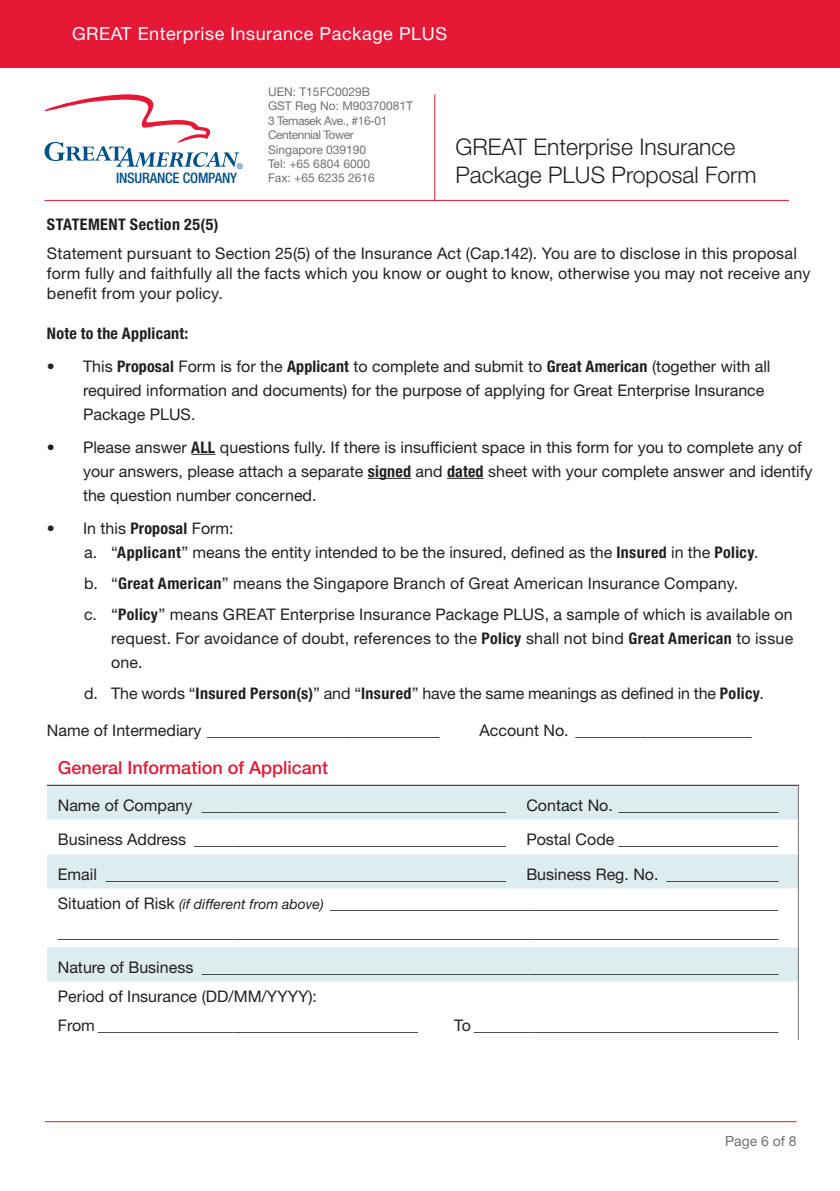
<style>
.page{position:relative;width:840px;height:1191px;background:#fff}
.page>*{position:absolute;margin:0;border:0;box-sizing:border-box;transform-origin:0 0}
.t1{font:300 23px/27.6px "Helvetica Neue LT Std";color:#231f20}
.t2{font:18px "Helvetica Neue LT Std";letter-spacing:.03em;color:#fff}
.t3{font:500 18px "Helvetica Neue LT Std";color:#e51836}
.t4{font:16px/24px "Helvetica Neue LT Std";color:#231f20}
.t5{font:700 condensed 16px "Helvetica Neue LT Std";letter-spacing:.02em;color:#231f20}
.t6{font:500 condensed 14.4px "Helvetica Neue LT Std";letter-spacing:-.01em;color:#005187}
.t7{font:14px "Helvetica Neue LT Std";color:#717074}
.t8{font:12px/14.4px "Helvetica Neue LT Std";color:#717074}
.t9{font:condensed 7.6px "Helvetica Neue LT Std";color:#005187}
.s1{font-weight:700;font-stretch:condensed}
.s2{font-style:italic;font-size:14px}
</style>
<div class="page">
<div style="left:0;top:0;width:839px;height:68px;background:#e51836"></div>
<hr style="left:45px;top:1121px;width:751px;height:1px;background:#e51836">
<svg style="left:191px;top:454px;width:24px;height:1px"></svg>
<hr style="left:367px;top:478px;width:44px;height:1px;background:#231f20">
<hr style="left:447px;top:478px;width:36px;height:1px;background:#231f20">
<div style="left:47px;top:786px;width:750px;height:33px;background:#dcecef"></div>
<svg style="left:47px;top:819px;width:750px;height:163px"></svg>
<hr style="left:47px;top:785px;width:751px;height:1px;background:#231f20">
<hr style="left:797px;top:888px;width:1px;height:59px;background:#717074">
<hr style="left:797px;top:786px;width:1px;height:33px;background:#717074">
<hr style="left:797px;top:819px;width:1px;height:35px;background:#717074">
<hr style="left:797px;top:854px;width:1px;height:34px;background:#717074">
<hr style="left:797px;top:947px;width:1px;height:34px;background:#717074">
<hr style="left:797px;top:981px;width:1px;height:59px;background:#717074">
<hr style="left:44px;top:200px;width:744px;height:1px;background:#e51836">
<hr style="left:434px;top:94px;width:1px;height:106px;background:#e51836">
<svg style="left:44px;top:94px;width:195px;height:73px"></svg>
<p class="t2" style="left:72px;top:23px;width:376px">GREAT Enterprise Insurance Package PLUS</p>
<p class="t9" style="left:237px;top:161px;width:8px">®</p>
<p class="t6" style="left:116px;top:169px;width:123px">INSURANCE COMPANY</p>
<p class="t8" style="left:268px;top:84px;width:146px">UEN: T15FC0029B<br>GST Reg No: M90370081T<br>3 Temasek Ave., #16-01<br>Centennial Tower<br>Singapore 039190<br>Tel: +65 6804 6000<br>Fax: +65 6235 2616</p>
<h1 class="t1" style="left:455px;top:133px;width:302px">GREAT Enterprise Insurance<br>Package PLUS Proposal Form</h1>
<p class="t5" style="left:47px;top:214px;width:173px">STATEMENT Section 25(5)</p>
<p class="t4" style="left:47px;top:243px;width:764px;line-height:20px">Statement pursuant to Section 25(5) of the Insurance Act (Cap.142). You are to disclose in this proposal form fully and faithfully all the facts which you know or ought to know, otherwise you may not receive any benefit from your policy.</p>
<p class="t5" style="left:47px;top:323px;width:143px">Note to the Applicant:</p>
<p class="t4" style="left:83px;top:354px;width:688px;text-indent:-36px">• This <span class="s1">Proposal</span> Form is for the <span class="s1">Applicant</span> to complete and submit to <span class="s1">Great American</span> (together with all required information and documents) for the purpose of applying for Great Enterprise Insurance<br>Package PLUS.</p>
<p class="t4" style="left:83px;top:435px;width:730px;text-indent:-36px">• Please answer <span class="s1">ALL</span> questions fully. If there is insufficient space in this form for you to complete any of your answers, please attach a separate <span class="s1">signed</span> and <span class="s1">dated</span> sheet with your complete answer and identify the question number concerned.</p>
<p class="t4" style="left:84px;top:516px;width:675px;text-indent:-37px">• In this <span class="s1">Proposal</span> Form:<br>a. “<span class="s1">Applicant</span>” means the entity intended to be the insured, defined as the <span class="s1">Insured</span> in the <span class="s1">Policy</span>.</p>
<p class="t4" style="left:84px;top:567px;width:710px;line-height:31.2px">b. “<span class="s1">Great American</span>” means the Singapore Branch of Great American Insurance Company.<br>c. “<span class="s1">Policy</span>” means GREAT Enterprise Insurance Package PLUS, a sample of which is available on</p>
<p class="t4" style="left:111px;top:626px;width:683px">request. For avoidance of doubt, references to the <span class="s1">Policy</span> shall not bind <span class="s1">Great American</span> to issue one.</p>
<p class="t4" style="left:84px;top:681px;width:681px">d. The words “<span class="s1">Insured Person(s)</span>” and “<span class="s1">Insured</span>” have the same meanings as defined in the <span class="s1">Policy</span>.</p>
<p class="t4" style="left:47px;top:717px;width:393px">Name of Intermediary _____________________________</p>
<p class="t4" style="left:479px;top:717px;width:273px">Account No. ______________________</p>
<p class="t3" style="left:58px;top:757px;width:272px">General Information of Applicant</p>
<p class="t4" style="left:58px;top:793px;width:449px">Name of Company ______________________________________</p>
<p class="t4" style="left:526px;top:793px;width:253px">Contact No. ____________________</p>
<p class="t4" style="left:58px;top:827px;width:449px">Business Address _______________________________________</p>
<p class="t4" style="left:526px;top:827px;width:253px">Postal Code ____________________</p>
<p class="t4" style="left:58px;top:861px;width:449px">Email __________________________________________________</p>
<p class="t4" style="left:58px;top:859px;width:721px;line-height:29.2px;text-align:justify;text-indent:468px">Business Reg. No. ______________ Situation of Risk <span class="s2">(if different from above)</span> ________________________________________________________ __________________________________________________________________________________________</p>
<p class="t4" style="left:58px;top:952px;width:721px;line-height:29.2px">Nature of Business ________________________________________________________________________<br>Period of Insurance (DD/MM/YYYY):<br>From ________________________________________</p>
<p class="t4" style="left:454px;top:1013px;width:325px">To ______________________________________</p>
<p class="t7" style="left:724px;top:1133px;width:73px">Page 6 of 8</p>
</div>
